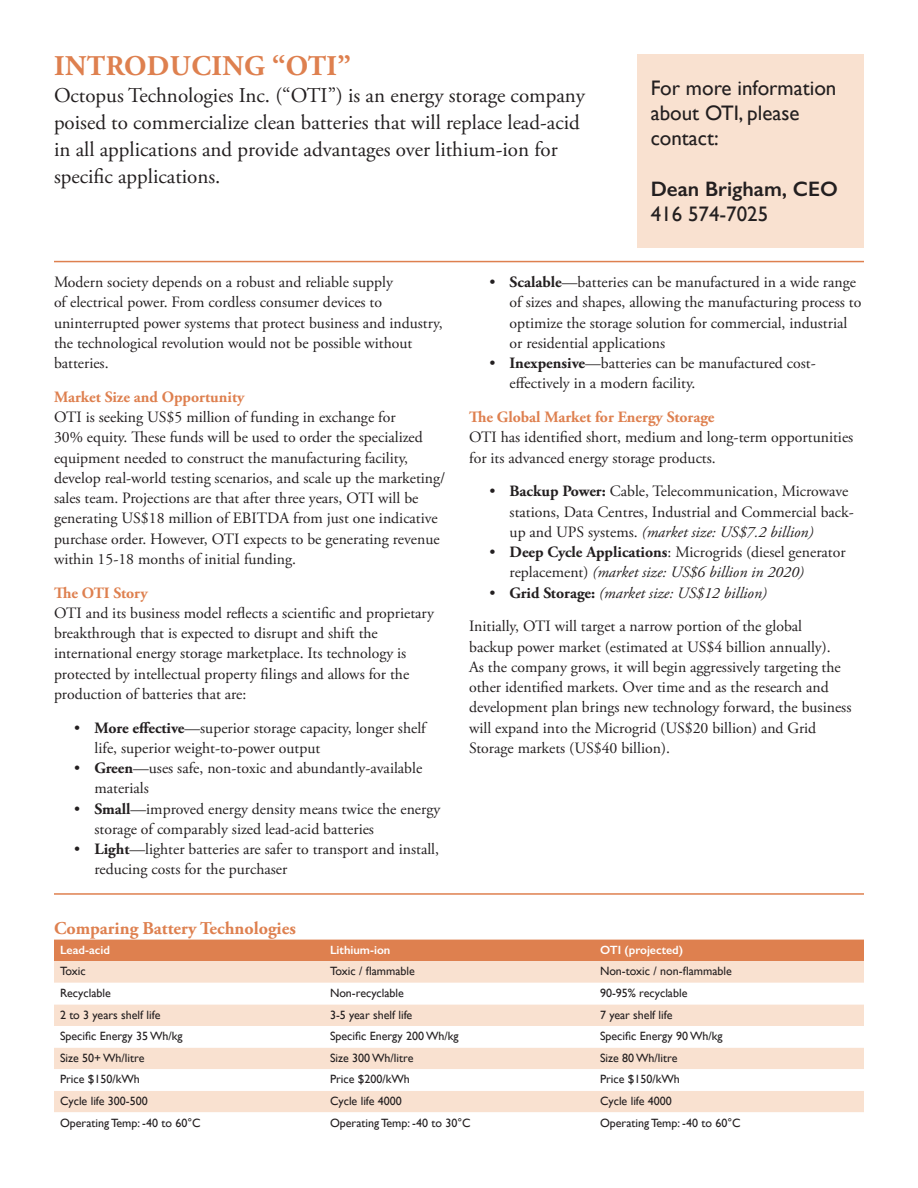
<style>
.page{position:relative;width:918px;height:1188px;background:#fff}
.page>*{position:absolute;margin:0;border:0;box-sizing:border-box;transform-origin:0 0}
.Heading{font:700 28.5px "Adobe Garamond Pro";letter-spacing:.015em;color:#de804f}
.Main_Body_Copy{font:21px/27px "Adobe Garamond Pro";color:#231f20}
.t1{font:21px/25.2px "Gill Sans";color:#231f20}
.t2{font:600 21px "Gill Sans";color:#231f20}
.SubHead{font:700 18px "Adobe Garamond Pro";color:#de804f}
.Main_Body_Copy-2{font:15.75px/20.2px "Adobe Garamond Pro";color:#231f20}
.Main_Body_Copy_bulle{font:15.75px/20.2px "Adobe Garamond Pro";color:#231f20}
.SubHead-2{font:700 15.75px "Adobe Garamond Pro";color:#de804f}
.Main_Body_Copy_last{font:italic 15.75px "Adobe Garamond Pro";color:#231f20}
.Main_Body_Copy-3{font:12px "Gill Sans";color:#231f20}
.Main_Body_Copy-4{font:600 12px "Gill Sans";color:#fff}
.s1{font-weight:700}
.s2{font-style:italic}
.s3{font-style:normal}
.s4{font-weight:700;font-style:normal}
</style>
<div class="page">
<div style="left:637px;top:54px;width:227px;height:193px;background:#f9e1d0"></div>
<hr style="left:54px;top:261px;width:810px;height:1px;background:#de804f">
<div style="left:54px;top:940px;width:810px;height:21px;background:#de804f"></div>
<div style="left:54px;top:961px;width:810px;height:151px;background:#f9e1d0"></div>
<svg style="left:54px;top:983px;width:810px;height:108px"></svg>
<hr style="left:54px;top:893px;width:810px;height:2px;background:#de804f">
<p class="Heading" style="left:54px;top:49px;width:298px">INTRODUCING “OTI”</p>
<p class="Main_Body_Copy" style="left:54px;top:82px;width:533px">Octopus Technologies Inc. (“OTI”) is an energy storage company poised to commercialize clean batteries that will replace lead-acid in all applications and provide advantages over lithium-ion for specific applications.</p>
<p class="t1" style="left:651px;top:75px;width:187px">For more information about OTI, please contact:</p>
<p class="t2" style="left:651px;top:176px;width:189px">Dean Brigham, CEO</p>
<p class="t1" style="left:651px;top:201px;width:119px">416 574-7025</p>
<p class="Main_Body_Copy-2" style="left:54px;top:273px;width:390px">Modern society depends on a robust and reliable supply<br>of electrical power. From cordless consumer devices to uninterrupted power systems that protect business and industry, the technological revolution would not be possible without batteries.</p>
<p class="SubHead-2" style="left:54px;top:388px;width:192px">Market Size and Opportunity</p>
<p class="Main_Body_Copy-2" style="left:54px;top:408px;width:393px">OTI is seeking US$5 million of funding in exchange for<br>30% equity. These funds will be used to order the specialized equipment needed to construct the manufacturing facility, develop real-world testing scenarios, and scale up the marketing/ sales team. Projections are that after three years, OTI will be generating US$18 million of EBITDA from just one indicative purchase order. However, OTI expects to be generating revenue within 15-18 months of initial funding.</p>
<p class="SubHead-2" style="left:54px;top:584px;width:95px">The OTI Story</p>
<p class="Main_Body_Copy-2" style="left:54px;top:603px;width:382px">OTI and its business model reflects a scientific and proprietary breakthrough that is expected to disrupt and shift the international energy storage marketplace. Its technology is protected by intellectual property filings and allows for the production of batteries that are:</p>
<p class="Main_Body_Copy_bulle" style="left:94px;top:718px;width:333px;text-indent:-20px">• <span class="s1">More effective</span>—superior storage capacity, longer shelf life, superior weight-to-power output</p>
<p class="Main_Body_Copy_bulle" style="left:94px;top:759px;width:329px;text-indent:-20px">• <span class="s1">Green</span>—uses safe, non-toxic and abundantly-available materials</p>
<p class="Main_Body_Copy_bulle" style="left:94px;top:799px;width:347px;text-indent:-20px">• <span class="s1">Small</span>—improved energy density means twice the energy storage of comparably sized lead-acid batteries</p>
<p class="Main_Body_Copy_bulle" style="left:94px;top:840px;width:346px;text-indent:-20px">• <span class="s1">Light</span>—lighter batteries are safer to transport and install, reducing costs for the purchaser</p>
<p class="Main_Body_Copy_bulle" style="left:510px;top:273px;width:353px;text-indent:-20px">• <span class="s1">Scalable</span>—batteries can be manufactured in a wide range of sizes and shapes, allowing the manufacturing process to optimize the storage solution for commercial, industrial or residential applications</p>
<p class="Main_Body_Copy-2" style="left:510px;top:354px;width:308px;text-indent:-20px">• <span class="s1">Inexpensive</span>—batteries can be manufactured cost&shy;effectively in a modern facility.</p>
<p class="SubHead-2" style="left:469px;top:408px;width:247px">The Global Market for Energy Storage</p>
<p class="Main_Body_Copy-2" style="left:469px;top:428px;width:386px">OTI has identified short, medium and long-term opportunities for its advanced energy storage products.</p>
<p class="Main_Body_Copy_bulle" style="left:510px;top:482px;width:346px;text-indent:-20px">• <span class="s1">Backup Power:</span> Cable, Telecommunication, Microwave stations, Data Centres, Industrial and Commercial back&shy;up and UPS systems. <span class="s2">(market size: US$7.2 billion)</span></p>
<p class="Main_Body_Copy_bulle" style="left:510px;top:543px;width:338px;text-indent:-20px">• <span class="s1">Deep Cycle Applications</span>: Microgrids (diesel generator replacement) <span class="s2">(market size: US$6 billion in 2020)</span></p>
<p class="Main_Body_Copy_last" style="left:489px;top:583px;width:279px"><span class="s3">•</span> <span class="s4">Grid Storage:</span> (market size: US$12 billion)</p>
<p class="Main_Body_Copy-2" style="left:469px;top:617px;width:384px">Initially, OTI will target a narrow portion of the global<br>backup power market (estimated at US$4 billion annually).<br>As the company grows, it will begin aggressively targeting the other identified markets. Over time and as the research and development plan brings new technology forward, the business will expand into the Microgrid (US$20 billion) and Grid Storage markets (US$40 billion).</p>
<p class="SubHead" style="left:54px;top:917px;width:243px">Comparing Battery Technologies</p>
<p class="Main_Body_Copy-4" style="left:60px;top:943px;width:52px">Lead-acid</p>
<p class="Main_Body_Copy-4" style="left:330px;top:943px;width:62px">Lithium-ion</p>
<p class="Main_Body_Copy-4" style="left:600px;top:943px;width:85px">OTI (projected)</p>
<p class="Main_Body_Copy-3" style="left:60px;top:964px;width:27px">Toxic</p>
<p class="Main_Body_Copy-3" style="left:330px;top:964px;width:86px">Toxic / flammable</p>
<p class="Main_Body_Copy-3" style="left:600px;top:964px;width:133px">Non-toxic / non-flammable</p>
<p class="Main_Body_Copy-3" style="left:60px;top:986px;width:52px">Recyclable</p>
<p class="Main_Body_Copy-3" style="left:330px;top:986px;width:76px">Non-recyclable</p>
<p class="Main_Body_Copy-3" style="left:600px;top:986px;width:89px">90-95% recyclable</p>
<p class="Main_Body_Copy-3" style="left:60px;top:1008px;width:102px">2 to 3 years shelf life</p>
<p class="Main_Body_Copy-3" style="left:330px;top:1008px;width:84px">3-5 year shelf life</p>
<p class="Main_Body_Copy-3" style="left:600px;top:1008px;width:74px">7 year shelf life</p>
<p class="Main_Body_Copy-3" style="left:60px;top:1029px;width:124px">Specific Energy 35 Wh/kg</p>
<p class="Main_Body_Copy-3" style="left:330px;top:1029px;width:130px">Specific Energy 200 Wh/kg</p>
<p class="Main_Body_Copy-3" style="left:600px;top:1029px;width:124px">Specific Energy 90 Wh/kg</p>
<p class="Main_Body_Copy-3" style="left:60px;top:1051px;width:86px">Size 50+ Wh/litre</p>
<p class="Main_Body_Copy-3" style="left:330px;top:1051px;width:85px">Size 300 Wh/litre</p>
<p class="Main_Body_Copy-3" style="left:600px;top:1051px;width:79px">Size 80 Wh/litre</p>
<p class="Main_Body_Copy-3" style="left:60px;top:1072px;width:81px">Price $150/kWh</p>
<p class="Main_Body_Copy-3" style="left:330px;top:1072px;width:81px">Price $200/kWh</p>
<p class="Main_Body_Copy-3" style="left:600px;top:1072px;width:81px">Price $150/kWh</p>
<p class="Main_Body_Copy-3" style="left:60px;top:1094px;width:89px">Cycle life 300-500</p>
<p class="Main_Body_Copy-3" style="left:330px;top:1094px;width:73px">Cycle life 4000</p>
<p class="Main_Body_Copy-3" style="left:600px;top:1094px;width:73px">Cycle life 4000</p>
<p class="Main_Body_Copy-3" style="left:60px;top:1116px;width:142px">Operating Temp: -40 to 60°C</p>
<p class="Main_Body_Copy-3" style="left:330px;top:1116px;width:142px">Operating Temp: -40 to 30°C</p>
<p class="Main_Body_Copy-3" style="left:600px;top:1116px;width:142px">Operating Temp: -40 to 60°C</p>
</div>
